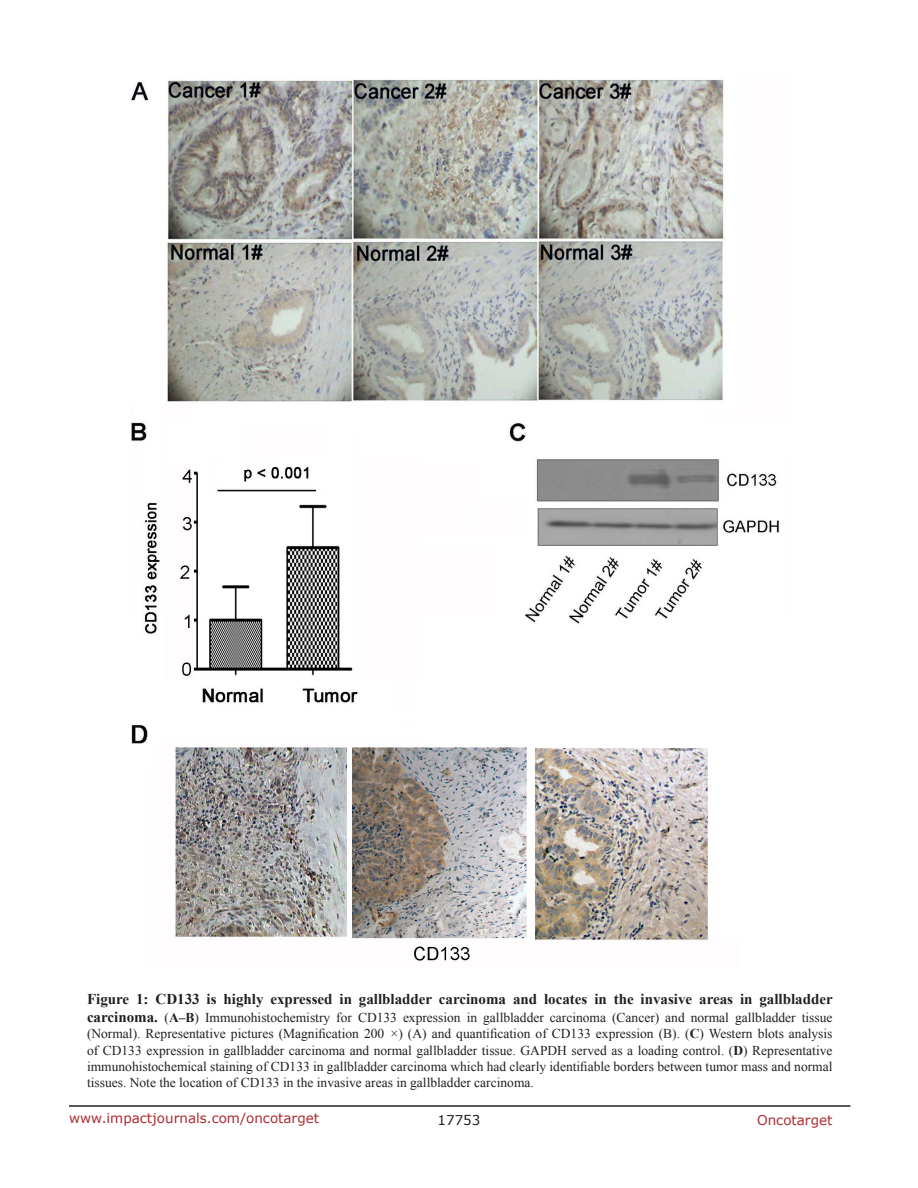
<style>
.page{position:relative;width:918px;height:1188px;background:#fff}
.page>*{position:absolute;margin:0;border:0;box-sizing:border-box;transform-origin:0 0}
.FigureText{font:700 15px "Times New Roman";color:#221f22}
.FigureText-2{font:13.5px/16.2px "Times New Roman";color:#221f22;text-align:justify}
.t1{font:13.5px "Verdana";color:#ac2b31}
.t2{font:13.5px "Verdana";color:#221f22}
.s1{font-weight:700;font-size:15px}
.s2{font-weight:700}
.s3{font-style:italic}
</style>
<div class="page">
<hr style="left:69px;top:1105px;width:781px;height:2px;background:#231f20">
<img style="left:131px;top:79px;width:648px;height:882px">
<p class="FigureText" style="left:87px;top:989px;width:747px">Figure 1: CD133 is highly expressed in gallbladder carcinoma and locates in the invasive areas in gallbladder</p>
<p class="FigureText-2" style="left:87px;top:1009px;width:747px"><span class="s1">carcinoma.</span> (<span class="s2">A–B</span>) Immunohistochemistry for CD133 expression in gallbladder carcinoma (Cancer) and normal gallbladder tissue (Normal). Representative pictures (Magnification 200 <span class="s3">×</span>) (A) and quantification of CD133 expression (B). (<span class="s2">C</span>) Western blots analysis of CD133 expression in gallbladder carcinoma and normal gallbladder tissue. GAPDH served as a loading control. (<span class="s2">D</span>) Representative immunohistochemical staining of CD133 in gallbladder carcinoma which had clearly identifiable borders between tumor mass and normal tissues. Note the location of CD133 in the invasive areas in gallbladder carcinoma.</p>
<p class="t1" style="left:69px;top:1109px;width:252px">www.impactjournals.com/oncotarget</p>
<p class="t2" style="left:438px;top:1111px;width:44px">17753</p>
<p class="t1" style="left:757px;top:1111px;width:77px">Oncotarget</p>
</div>
